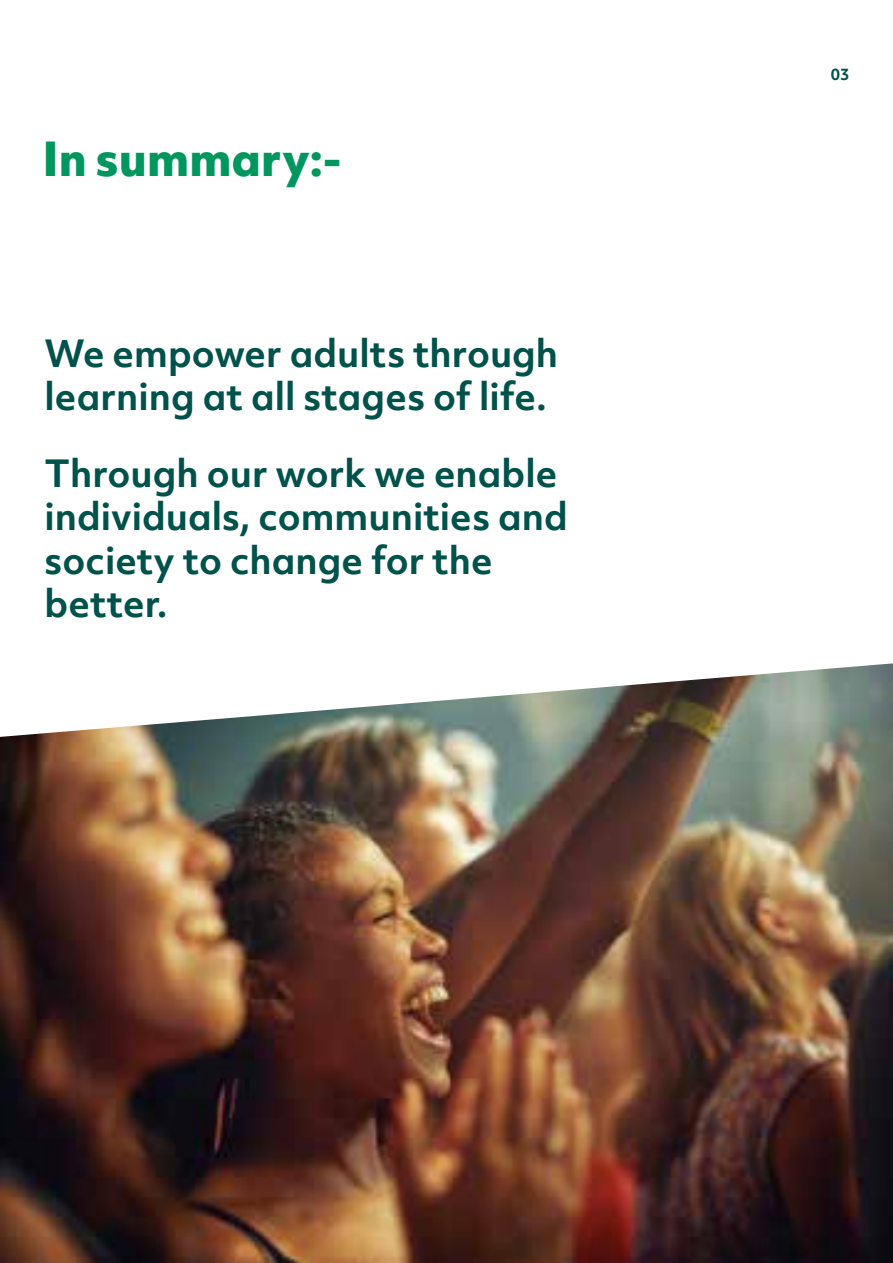
<style>
.page{position:relative;width:893px;height:1263px;background:#fff}
.page>*{position:absolute;margin:0;border:0;box-sizing:border-box;transform-origin:0 0}
.t1{font:800 45px "Objektiv Mk 2";color:#00975f}
.t2{font:700 36px/43.2px "Objektiv Mk 2";color:#00524a}
.t3{font:700 15px "Objektiv Mk 2";color:#00524a}
</style>
<div class="page">
<img style="left:0;top:663px;width:893px;height:600px">
<p class="t1" style="left:43px;top:126px;width:301px">In summary:-</p>
<p class="t2" style="left:45px;top:331px;width:515px">We empower adults through learning at all stages of life.</p>
<p class="t2" style="left:45px;top:451px;width:525px">Through our work we enable individuals, communities and society to change for the better.</p>
<p class="t3" style="left:831px;top:64px;width:20px">03</p>
</div>
